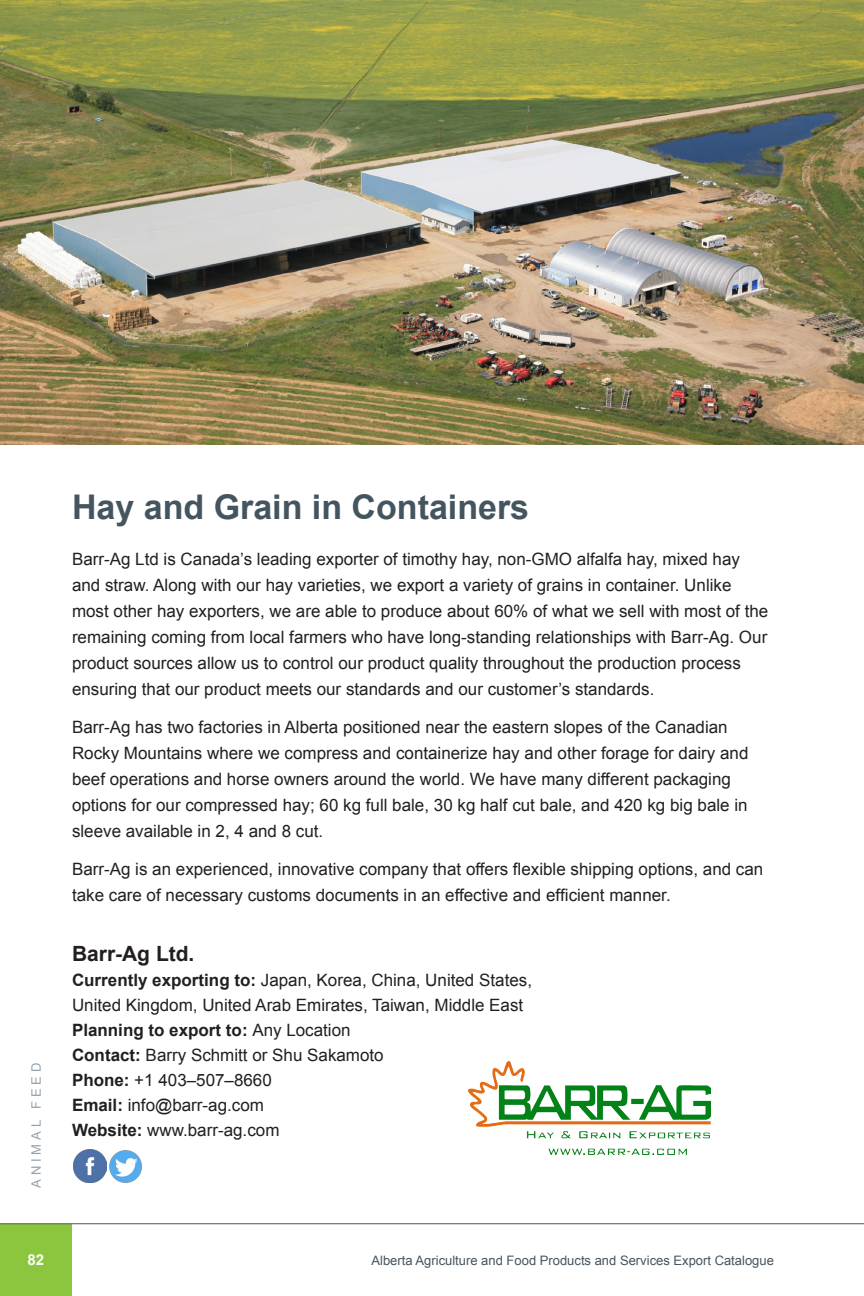
<style>
.page{position:relative;width:864px;height:1296px;background:#fff}
.page>*{position:absolute;margin:0;border:0;box-sizing:border-box;transform-origin:0 0}
.header_1{font:700 34px "Arial";color:#45555f}
.company_name{font:700 21px "Arial";color:#231f20}
.body_copy{font:17px/26px "Arial";color:#231f20}
.company_info{font:17px/25px "Arial";color:#231f20}
.company_info-2{font:700 17px "Arial";color:#231f20}
.t1{font:700 15px "Arial";color:#fff}
.t2{font:13px "Arial";color:#45555f}
.t3{font:13px "Arial";letter-spacing:.3em;color:#95a2ac}
.s1{font-weight:700}
.s2{font-weight:400}
</style>
<div class="page">
<div style="left:0;top:1224px;width:72px;height:72px;background:#8bc63e"></div>
<hr style="left:0;top:1223px;width:864px;height:1px;background:#45555f">
<img style="left:0;top:0;width:864px;height:445px">
<img style="left:468px;top:1061px;width:242px;height:93px">
<img style="left:73px;top:1149px;width:69px;height:34px">
<p class="t3" style="left:28px;top:1188px;width:127px;rotate:-90deg">ANIMAL FEED</p>
<p class="header_1" style="left:72px;top:484px;width:459px">Hay and Grain in Containers</p>
<p class="body_copy" style="left:72px;top:546px;width:698px">Barr-Ag Ltd is Canada’s leading exporter of timothy hay, non-GMO alfalfa hay, mixed hay and straw. Along with our hay varieties, we export a variety of grains in container. Unlike most other hay exporters, we are able to produce about 60% of what we sell with most of the remaining coming from local farmers who have long-standing relationships with Barr-Ag. Our product sources allow us to control our product quality throughout the production process ensuring that our product meets our standards and our customer’s standards.</p>
<p class="body_copy" style="left:72px;top:714px;width:678px">Barr-Ag has two factories in Alberta positioned near the eastern slopes of the Canadian Rocky Mountains where we compress and containerize hay and other forage for dairy and beef operations and horse owners around the world. We have many different packaging options for our compressed hay; 60 kg full bale, 30 kg half cut bale, and 420 kg big bale in sleeve available in 2, 4 and 8 cut.</p>
<p class="body_copy" style="left:72px;top:856px;width:693px">Barr-Ag is an experienced, innovative company that offers flexible shipping options, and can take care of necessary customs documents in an effective and efficient manner.</p>
<p class="company_name" style="left:72px;top:940px;width:124px">Barr-Ag Ltd.</p>
<p class="company_info" style="left:72px;top:968px;width:462px"><span class="s1">Currently exporting to:</span> Japan, Korea, China, United States,<br>United Kingdom, United Arab Emirates, Taiwan, Middle East</p>
<p class="company_info-2" style="left:72px;top:1019px;width:280px">Planning to export to: <span class="s2">Any Location</span></p>
<p class="company_info" style="left:72px;top:1043px;width:313px"><span class="s1">Contact:</span> Barry Schmitt or Shu Sakamoto</p>
<p class="company_info" style="left:72px;top:1068px;width:201px"><span class="s1">Phone:</span> +1 403–507–8660</p>
<p class="company_info" style="left:72px;top:1093px;width:194px"><span class="s1">Email:</span> info@barr-ag.com</p>
<p class="company_info" style="left:72px;top:1118px;width:209px"><span class="s1">Website:</span> www.barr-ag.com</p>
<p class="t1" style="left:28px;top:1250px;width:18px">82</p>
<p class="t2" style="left:371px;top:1252px;width:404px">Alberta Agriculture and Food Products and Services Export Catalogue</p>
</div>
